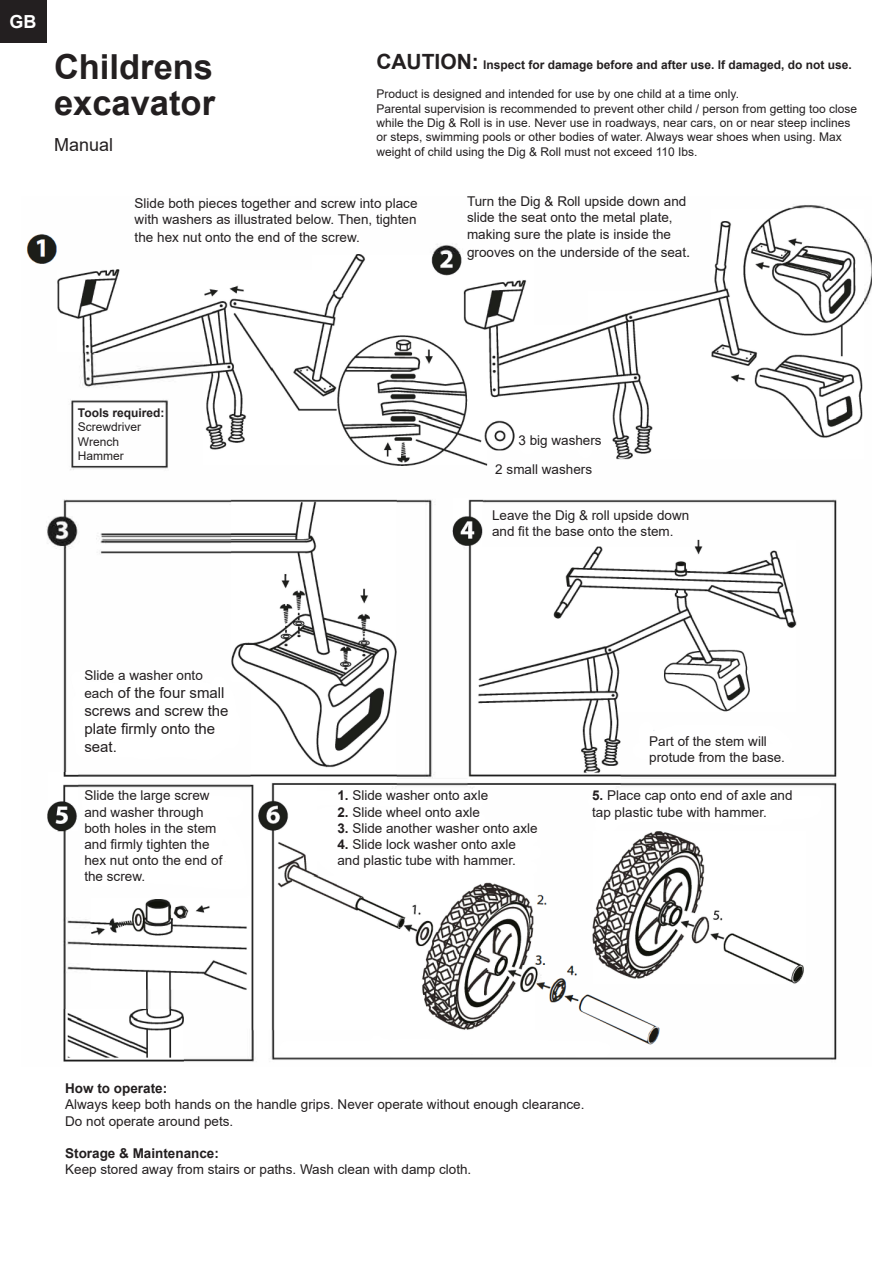
<style>
.page{position:relative;width:893px;height:1263px;background:#fff}
.page>*{position:absolute;margin:0;border:0;box-sizing:border-box;transform-origin:0 0}
.t1{font:700 34.5px "Arial";color:#231f20}
.t2{font:18px "Arial";color:#231f20}
.t3{font:700 18px "Arial";color:#fff}
.t4{font:15px/18px "Arial";color:#231f20}
.t5{font:13.5px/16.2px "Arial";color:#231f20}
.t6{font:700 13.5px "Arial";color:#231f20}
.t7{font:12px/14.4px "Arial";color:#231f20}
.t8{font:700 12px "Arial";color:#231f20}
.s1{font-size:21px}
.s2{font-size:15px}
.s3{font-size:13.5px}
.s4{font-weight:700}
</style>
<div class="page">
<img style="left:26px;top:204px;width:846px;height:858px">
<div style="left:0;top:0;width:47px;height:43px;background:#231f20"></div>
<p class="t3" style="left:10px;top:9px;width:29px">GB</p>
<p class="t8" style="left:376px;top:57px;width:477px"><span class="s1">CAUTION:</span> lnspect for damage before and after use. lf damaged, do not use.</p>
<p class="t7" style="left:376px;top:87px;width:364px">Product is designed and intended for use by one child at a time only.</p>
<p class="t7" style="left:376px;top:101px;width:482px">Parental supervision is recommended to prevent other child / person from getting too close while the Dig &amp; Roll is in use. Never use in roadways, near cars, on or near steep inclines or steps, swimming pools or other bodies of water. Always wear shoes when using. Max weight of child using the Dig &amp; Roll must not exceed 110 Ibs.</p>
<p class="t5" style="left:135px;top:195px;width:284px">Slide both pieces together and screw into place with washers as illustrated below. Then, tighten</p>
<p class="t5" style="left:135px;top:229px;width:227px">the hex nut onto the end of the screw.</p>
<p class="t1" style="left:54px;top:43px;width:161px">Childrens</p>
<p class="t1" style="left:54px;top:79px;width:163px">excavator</p>
<p class="t2" style="left:54px;top:132px;width:61px">Manual</p>
<p class="t5" style="left:467px;top:193px;width:221px">Turn the Dig &amp; Roll upside down and</p>
<p class="t5" style="left:467px;top:210px;width:207px">slide the seat onto the metal plate,</p>
<p class="t5" style="left:467px;top:226px;width:206px">making sure the plate is inside the</p>
<p class="t5" style="left:467px;top:244px;width:225px">grooves on the underside of the seat<span class="s2">.</span></p>
<p class="t8" style="left:78px;top:404px;width:88px">Tools required:</p>
<p class="t7" style="left:78px;top:420px;width:65px">Screwdriver</p>
<p class="t7" style="left:78px;top:434px;width:43px">Wrench</p>
<p class="t7" style="left:78px;top:449px;width:47px">Hammer</p>
<p class="t5" style="left:84px;top:667px;width:120px">Slide a washer onto</p>
<p class="t4" style="left:84px;top:683px;width:142px"><span class="s3">each</span> of the four small</p>
<p class="t4" style="left:84px;top:701px;width:146px">screws and screw the plate firmly onto the seat.</p>
<p class="t5" style="left:518px;top:432px;width:85px">3 big washers</p>
<p class="t5" style="left:495px;top:461px;width:98px">2 small washers</p>
<p class="t5" style="left:492px;top:507px;width:199px">Leave the Dig &amp; roll upside down</p>
<p class="t5" style="left:492px;top:523px;width:183px">and fit the base onto the stem.</p>
<p class="t5" style="left:649px;top:732px;width:119px">Part of the stem will</p>
<p class="t5" style="left:649px;top:749px;width:137px">protude from the base.</p>
<p class="t5" style="left:84px;top:787px;width:140px">Slide the large screw and washer through both holes in the stem and firmly tighten the hex nut onto the end of the screw.</p>
<p class="t5" style="left:337px;top:787px;width:152px"><span class="s4">1.</span> Slide washer onto axle</p>
<p class="t5" style="left:337px;top:804px;width:144px"><span class="s4">2.</span> Slide wheel onto axle</p>
<p class="t5" style="left:337px;top:820px;width:202px"><span class="s4">3.</span> Slide another washer onto axle</p>
<p class="t5" style="left:337px;top:836px;width:180px"><span class="s4">4.</span> Slide lock washer onto axle and plastic tube with hammer.</p>
<p class="t5" style="left:592px;top:787px;width:202px"><span class="s4">5.</span> Place cap onto end of axle and tap plastic tube with hammer.</p>
<p class="t6" style="left:65px;top:1079px;width:104px">How to operate:</p>
<p class="t5" style="left:65px;top:1096px;width:521px">Always keep both hands on the handle grips. Never operate without enough clearance.</p>
<p class="t5" style="left:65px;top:1112px;width:170px">Do not operate around pets.</p>
<p class="t6" style="left:65px;top:1144px;width:155px">Storage &amp; Maintenance:</p>
<p class="t5" style="left:65px;top:1161px;width:408px">Keep stored away from stairs or paths. Wash clean with damp cloth.</p>
</div>
